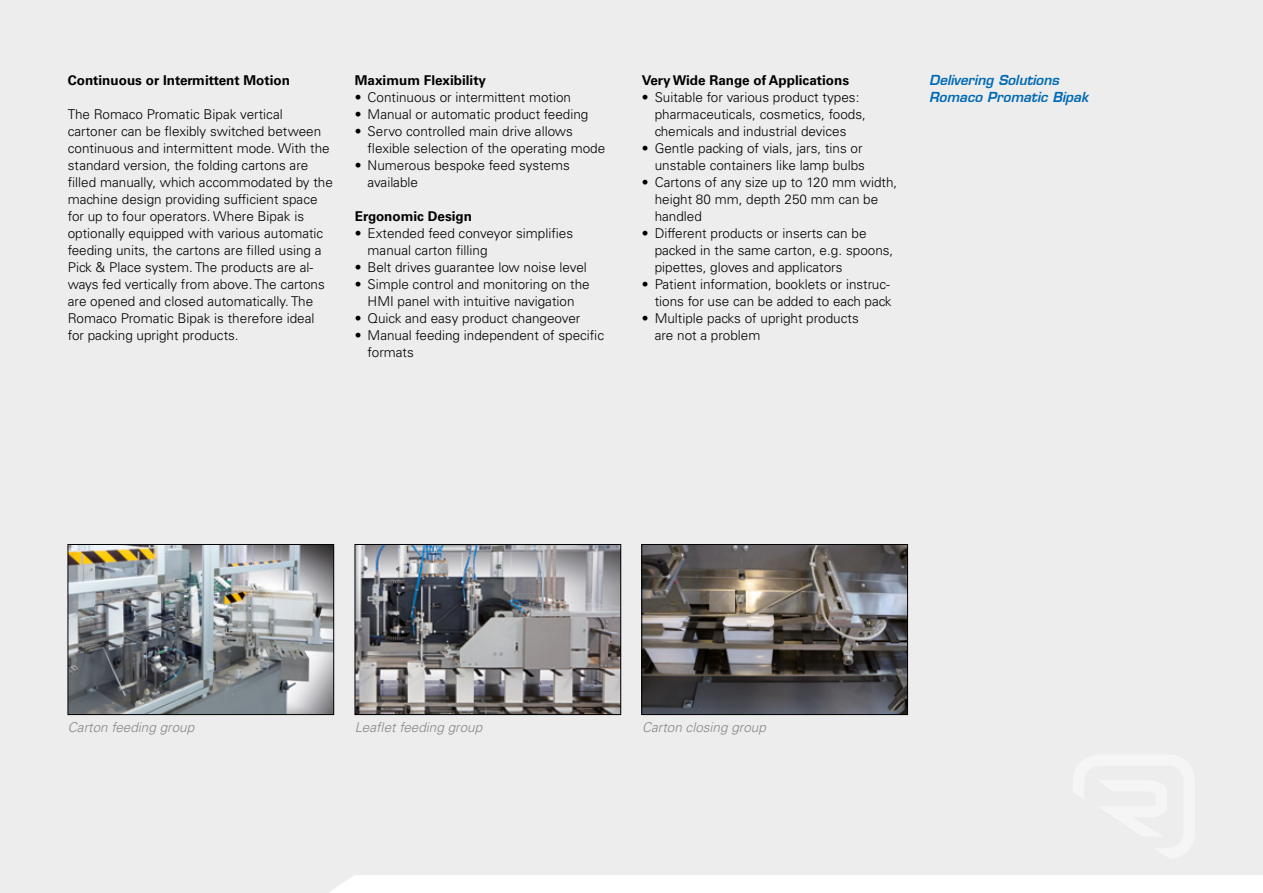
<style>
.page{position:relative;width:1263px;height:893px;background:#ededed}
.page>*{position:absolute;margin:0;border:0;box-sizing:border-box;transform-origin:0 0}
.t1{font:300 13.5px/17px "Univers LT Std";color:#000}
.t2{font:700 13.5px "Univers LT Std";color:#000}
.t3{font:italic 300 13.5px "Univers LT Std";color:#878787}
.t4{font:italic 600 13.5px/17px "Eurostile LT";color:#0069b4}
</style>
<div class="page">
<div style="left:172px;top:876px;width:1091px;height:17px;background:#fff"></div>
<svg style="left:172px;top:875px;width:203px;height:18px"></svg>
<img style="left:70px;top:546px;width:262px;height:167px">
<div style="left:68px;top:544px;width:266px;height:171px;border:1px solid #000"></div>
<img style="left:357px;top:546px;width:262px;height:167px">
<div style="left:355px;top:544px;width:266px;height:171px;border:1px solid #000"></div>
<img style="left:644px;top:546px;width:262px;height:167px">
<div style="left:642px;top:544px;width:266px;height:171px;border:1px solid #000"></div>
<p class="t2" style="left:68px;top:72px;width:224px">Continuous or Intermittent Motion</p>
<p class="t1" style="left:68px;top:106px;width:267px">The Romaco Promatic Bipak vertical cartoner can be flexibly switched between continuous and intermittent mode. With the standard version, the folding cartons are filled manually, which accommodated by the machine design providing sufficient space for up to four operators. Where Bipak is optionally equipped with various automatic feeding units, the cartons are filled using a Pick &amp; Place system. The products are al&shy;ways fed vertically from above. The cartons are opened and closed automatically. The Romaco Promatic Bipak is therefore ideal for packing upright products.</p>
<p class="t2" style="left:355px;top:72px;width:133px">Maximum Flexibility</p>
<p class="t1" style="left:355px;top:89px;width:218px">• Continuous or intermittent motion</p>
<p class="t1" style="left:355px;top:106px;width:235px">• Manual or automatic product feeding</p>
<p class="t1" style="left:368px;top:123px;width:239px;text-indent:-13px">• Servo controlled main drive allows flexible selection of the operating mode</p>
<p class="t1" style="left:368px;top:157px;width:204px;text-indent:-13px">• Numerous bespoke feed systems available</p>
<p class="t2" style="left:355px;top:208px;width:119px">Ergonomic Design</p>
<p class="t1" style="left:368px;top:225px;width:207px;text-indent:-13px">• Extended feed conveyor simplifies manual carton filling</p>
<p class="t1" style="left:355px;top:259px;width:233px">• Belt drives guarantee low noise level</p>
<p class="t1" style="left:355px;top:276px;width:236px;text-align:center">• Simple control and monitoring on the<br>HMI panel with intuitive navigation</p>
<p class="t1" style="left:355px;top:310px;width:227px">• Quick and easy product changeover</p>
<p class="t1" style="left:368px;top:327px;width:238px;text-indent:-13px">• Manual feeding independent of specific formats</p>
<p class="t2" style="left:642px;top:72px;width:209px">Very Wide Range of Applications</p>
<p class="t1" style="left:655px;top:89px;width:213px;text-indent:-13px">• Suitable for various product types: pharmaceuticals, cosmetics, foods, chemicals and industrial devices</p>
<p class="t1" style="left:642px;top:140px;width:225px;text-align:right">• Gentle packing of vials, jars, tins or unstable containers like lamp bulbs</p>
<p class="t1" style="left:655px;top:174px;width:244px;text-indent:-13px">• Cartons of any size up to 120 mm width, height 80 mm, depth 250 mm can be handled</p>
<p class="t1" style="left:655px;top:225px;width:240px;text-indent:-13px">• Different products or inserts can be packed in the same carton, e.g. spoons, pipettes, gloves and applicators</p>
<p class="t1" style="left:642px;top:276px;width:251px;text-align:right">• Patient information, booklets or instruc&shy;tions for use can be added to each pack</p>
<p class="t1" style="left:655px;top:310px;width:206px;text-indent:-13px">• Multiple packs of upright products are not a problem</p>
<p class="t4" style="left:929px;top:72px;width:161px">Delivering Solutions<br>Romaco Promatic Bipak</p>
<p class="t3" style="left:68px;top:719px;width:128px">Carton feeding group</p>
<p class="t3" style="left:355px;top:719px;width:129px">Leaflet feeding group</p>
<p class="t3" style="left:642px;top:719px;width:125px">Carton closing group</p>
</div>
